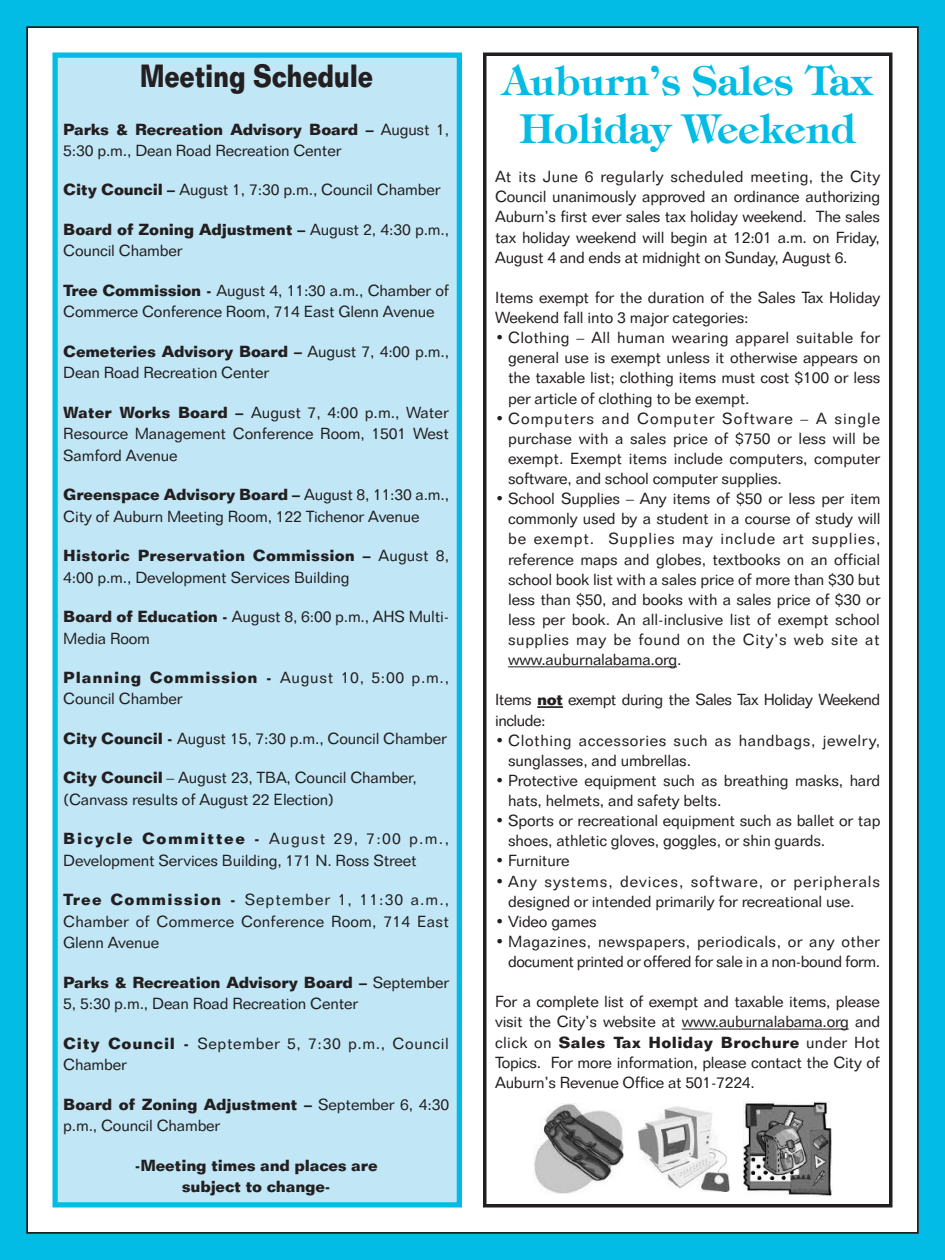
<style>
.page{position:relative;width:945px;height:1260px;background:#02bce5}
.page>*{position:absolute;margin:0;border:0;box-sizing:border-box;transform-origin:0 0}
.t1{font:600 40.25px/48.3px "Tiffany IT Cby BT";letter-spacing:-.015em;color:#02bce5;text-align:center}
.t2{font:700 31.5px "Folio BT";letter-spacing:-.015em;color:#231f20;scale:.8 1}
.t3{font:15.75px/20.1px "Folio BT";letter-spacing:-.01em;color:#231f20}
.t4{font:15.75px/20.1px "Folio BT";letter-spacing:-.03em;color:#231f20;text-align:right}
.t5{font:15.75px/20.1px "Folio BT";letter-spacing:.035em;color:#231f20}
.t6{font:15.75px/20.1px "Folio BT";letter-spacing:-.035em;color:#231f20}
.t7{font:15.75px/21.5px "Folio BT";letter-spacing:.04em;color:#231f20}
.t8{font:700 15.75px/21.5px "Folio BT";letter-spacing:-.015em;color:#231f20;text-align:center}
.s1{font-weight:700}
</style>
<div class="page">
<div style="left:27px;top:27px;width:891px;height:1206px;background:#fff"></div>
<div style="left:55px;top:55px;width:404px;height:1150px;background:#c1e7f6"></div>
<div style="left:52px;top:52px;width:410px;height:1156px;border:5px solid #02bce5"></div>
<hr style="left:508px;top:666px;width:34px;height:1px;background:#231f20">
<hr style="left:541px;top:666px;width:128px;height:1px;background:#231f20">
<hr style="left:537px;top:706px;width:26px;height:2px;background:#231f20">
<hr style="left:682px;top:1029px;width:34px;height:1px;background:#231f20">
<hr style="left:715px;top:1029px;width:126px;height:1px;background:#231f20">
<div style="left:483px;top:52px;width:409px;height:1156px;border:4px solid #231f20"></div>
<img style="left:744px;top:1102px;width:88px;height:94px">
<img style="left:639px;top:1107px;width:90px;height:85px">
<img style="left:534px;top:1104px;width:90px;height:90px">
<h2 class="t2" style="left:140px;top:65px;width:293px">Meeting Schedule</h2>
<p class="t3" style="left:63px;top:120px;width:387px;line-height:21.5px"><span class="s1">Parks &amp; Recreation Advisory Board –</span> August 1,<br>5:30 p.m., Dean Road Recreation Center</p>
<p class="t3" style="left:63px;top:181px;width:379px"><span class="s1">City Council –</span> August 1, 7:30 p.m., Council Chamber</p>
<p class="t3" style="left:63px;top:220px;width:387px;line-height:21.5px"><span class="s1">Board of Zoning Adjustment –</span> August 2, 4:30 p.m.,<br>Council Chamber</p>
<p class="t3" style="left:63px;top:281px;width:388px;line-height:21.5px"><span class="s1">Tree Commission -</span> August 4, 11:30 a.m., Chamber of<br>Commerce Conference Room, 714 East Glenn Avenue</p>
<p class="t3" style="left:63px;top:342px;width:387px;line-height:21.5px"><span class="s1">Cemeteries Advisory Board –</span> August 7, 4:00 p.m.,<br>Dean Road Recreation Center</p>
<p class="t3" style="left:63px;top:403px;width:387px;line-height:21.5px;text-align:justify"><span class="s1">Water Works Board –</span> August 7, 4:00 p.m., Water Resource Management Conference Room, 1501 West Samford Avenue</p>
<p class="t3" style="left:63px;top:485px;width:387px;line-height:21.5px"><span class="s1">Greenspace Advisory Board –</span> August 8, 11:30 a.m.,<br>City of Auburn Meeting Room, 122 Tichenor Avenue</p>
<p class="t3" style="left:63px;top:546px;width:387px;line-height:21.5px"><span class="s1">Historic Preservation Commission –</span> August 8,<br>4:00 p.m., Development Services Building</p>
<p class="t3" style="left:63px;top:607px;width:387px;line-height:21.5px"><span class="s1">Board of Education -</span> August 8, 6:00 p.m., AHS Multi-<br>Media Room</p>
<p class="t3" style="left:63px;top:668px;width:387px;line-height:21.5px"><span class="s1">Planning Commission -</span> August 10, 5:00 p.m.,<br>Council Chamber</p>
<p class="t3" style="left:63px;top:730px;width:385px"><span class="s1">City Council -</span> August 15, 7:30 p.m., Council Chamber</p>
<p class="t3" style="left:63px;top:769px;width:355px;line-height:21.5px"><span class="s1">City Council</span> – August 23, TBA, Council Chamber, (Canvass results of August 22 Election)</p>
<p class="t3" style="left:63px;top:830px;width:387px;line-height:21.5px"><span class="s1">Bicycle Committee -</span> August 29, 7:00 p.m.,<br>Development Services Building, 171 N. Ross Street</p>
<p class="t3" style="left:63px;top:891px;width:387px;line-height:21.5px;text-align:justify"><span class="s1">Tree Commission -</span> September 1, 11:30 a.m., Chamber of Commerce Conference Room, 714 East Glenn Avenue</p>
<p class="t3" style="left:63px;top:973px;width:387px;line-height:21.5px"><span class="s1">Parks &amp; Recreation Advisory Board –</span> September<br>5, 5:30 p.m., Dean Road Recreation Center</p>
<p class="t7" style="left:63px;top:1034px;width:387px"><span class="s1">City Council -</span> September 5, 7:30 p.m., Council<br>Chamber</p>
<p class="t3" style="left:63px;top:1095px;width:387px;line-height:21.5px"><span class="s1">Board of Zoning Adjustment –</span> September 6, 4:30 p.m., Council Chamber</p>
<p class="t8" style="left:135px;top:1156px;width:244px">-Meeting times and places are subject to change-</p>
<h1 class="t1" style="left:503px;top:60px;width:372px">Auburn’s Sales Tax<br>Holiday Weekend</h1>
<p class="t3" style="left:495px;top:168px;width:387px;text-align:justify">At its June 6 regularly scheduled meeting, the City Council unanimously approved an ordinance authorizing Auburn’s first ever sales tax holiday weekend. The sales tax holiday weekend will begin at 12:01 a.m. on Friday, August 4 and ends at midnight on Sunday, August 6.</p>
<p class="t3" style="left:495px;top:289px;width:387px">Items exempt for the duration of the Sales Tax Holiday<br>Weekend fall into 3 major categories:</p>
<p class="t3" style="left:508px;top:329px;width:374px;text-align:justify;text-indent:-13px">• Clothing – All human wearing apparel suitable for general use is exempt unless it otherwise appears on the taxable list; clothing items must cost $100 or less per article of clothing to be exempt.</p>
<p class="t3" style="left:508px;top:410px;width:374px;text-align:justify;text-indent:-13px">• Computers and Computer Software – A single purchase with a sales price of $750 or less will be exempt. Exempt items include computers, computer software, and school computer supplies.</p>
<p class="t3" style="left:508px;top:490px;width:374px;text-align:justify;text-indent:-13px">• School Supplies – Any items of $50 or less per item commonly used by a student in a course of study will be exempt. Supplies may include art supplies, reference maps and globes, textbooks on an official school book list with a sales price of more than $30 but less than $50, and books with a sales price of $30 or less per book. An all-inclusive list of exempt school supplies may be found on the City’s web site at www.auburnalabama.org.</p>
<p class="t6" style="left:495px;top:691px;width:386px">Items <span class="s1">not</span> exempt during the Sales Tax Holiday Weekend include:</p>
<p class="t5" style="left:508px;top:732px;width:374px;text-indent:-13px">• Clothing accessories such as handbags, jewelry, sunglasses, and umbrellas.</p>
<p class="t3" style="left:508px;top:772px;width:374px;text-indent:-13px">• Protective equipment such as breathing masks, hard hats, helmets, and safety belts.</p>
<p class="t3" style="left:508px;top:812px;width:374px;text-indent:-13px">• Sports or recreational equipment such as ballet or tap shoes, athletic gloves, goggles, or shin guards.</p>
<p class="t3" style="left:495px;top:852px;width:76px">• Furniture</p>
<p class="t3" style="left:508px;top:873px;width:374px;text-indent:-13px">• Any systems, devices, software, or peripherals designed or intended primarily for recreational use.</p>
<p class="t3" style="left:495px;top:913px;width:103px">• Video games</p>
<p class="t4" style="left:495px;top:933px;width:387px">• Magazines, newspapers, periodicals, or any other document printed or offered for sale in a non-bound form.</p>
<p class="t3" style="left:495px;top:993px;width:386px;text-align:justify">For a complete list of exempt and taxable items, please visit the City’s website at www.auburnalabama.org and click on <span class="s1">Sales Tax Holiday Brochure</span> under Hot Topics. For more information, please contact the City of Auburn’s Revenue Office at 501-7224.</p>
</div>
